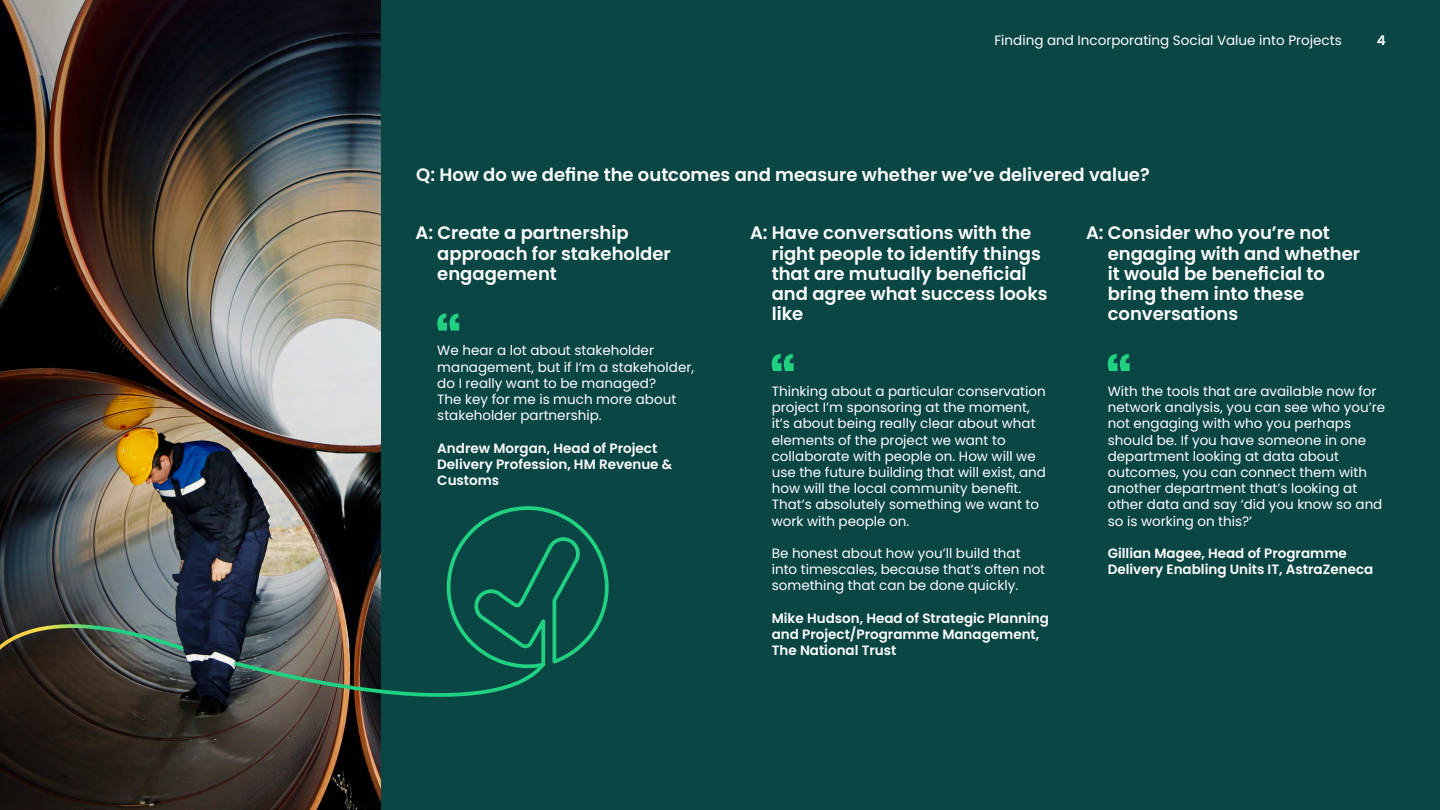
<style>
.page{position:relative;width:1440px;height:810px;background:#0a4644}
.page>*{position:absolute;margin:0;border:0;box-sizing:border-box;transform-origin:0 0}
.t1{font:600 18px/20.2px "Poppins";color:#fff}
.t2{font:13.5px/16.2px "Poppins";color:#fff}
.t3{font:600 13.5px/16.2px "Poppins";color:#fff}
</style>
<div class="page">
<svg style="left:437px;top:314px;width:22px;height:17px"></svg>
<svg style="left:772px;top:354px;width:22px;height:17px"></svg>
<svg style="left:1108px;top:354px;width:22px;height:17px"></svg>
<svg style="left:446px;top:506px;width:163px;height:158px"></svg>
<img style="left:0;top:0;width:380px;height:810px">
<img style="left:0;top:595px;width:549px;height:125px">
<p class="t2" style="left:994px;top:32px;width:349px">Finding and Incorporating Social Value into Projects</p>
<p class="t3" style="left:1377px;top:32px;width:10px">4</p>
<h1 class="t1" style="left:416px;top:165px;width:735px">Q: How do we define the outcomes and measure whether we’ve delivered value?</h1>
<h1 class="t1" style="left:437px;top:223px;width:235px;text-indent:-22px">A: Create a partnership approach for stakeholder engagement</h1>
<p class="t2" style="left:437px;top:343px;width:258px">We hear a lot about stakeholder management, but if I’m a stakeholder, do I really want to be managed?<br>The key for me is much more about stakeholder partnership.</p>
<p class="t3" style="left:437px;top:440px;width:236px">Andrew Morgan, Head of Project<br>Delivery Profession, HM Revenue &amp;<br>Customs</p>
<h1 class="t1" style="left:772px;top:223px;width:278px;text-indent:-22px">A: Have conversations with the right people to identify things that are mutually beneficial and agree what success looks like</h1>
<p class="t2" style="left:772px;top:383px;width:276px">Thinking about a particular conservation project I’m sponsoring at the moment, it’s about being really clear about what elements of the project we want to collaborate with people on. How will we use the future building that will exist, and how will the local community benefit.<br>That’s absolutely something we want to work with people on.</p>
<p class="t2" style="left:772px;top:545px;width:275px">Be honest about how you’ll build that into timescales, because that’s often not something that can be done quickly.</p>
<p class="t3" style="left:772px;top:610px;width:279px">Mike Hudson, Head of Strategic Planning and Project/Programme Management,<br>The National Trust</p>
<h1 class="t1" style="left:1108px;top:223px;width:254px;text-indent:-22px">A: Consider who you’re not engaging with and whether it would be beneficial to bring them into these conversations</h1>
<p class="t2" style="left:1108px;top:383px;width:279px">With the tools that are available now for network analysis, you can see who you’re not engaging with who you perhaps should be. If you have someone in one department looking at data about outcomes, you can connect them with another department that’s looking at other data and say ‘did you know so and so is working on this?’</p>
<p class="t3" style="left:1108px;top:545px;width:267px">Gillian Magee, Head of Programme<br>Delivery Enabling Units IT, AstraZeneca</p>
</div>
